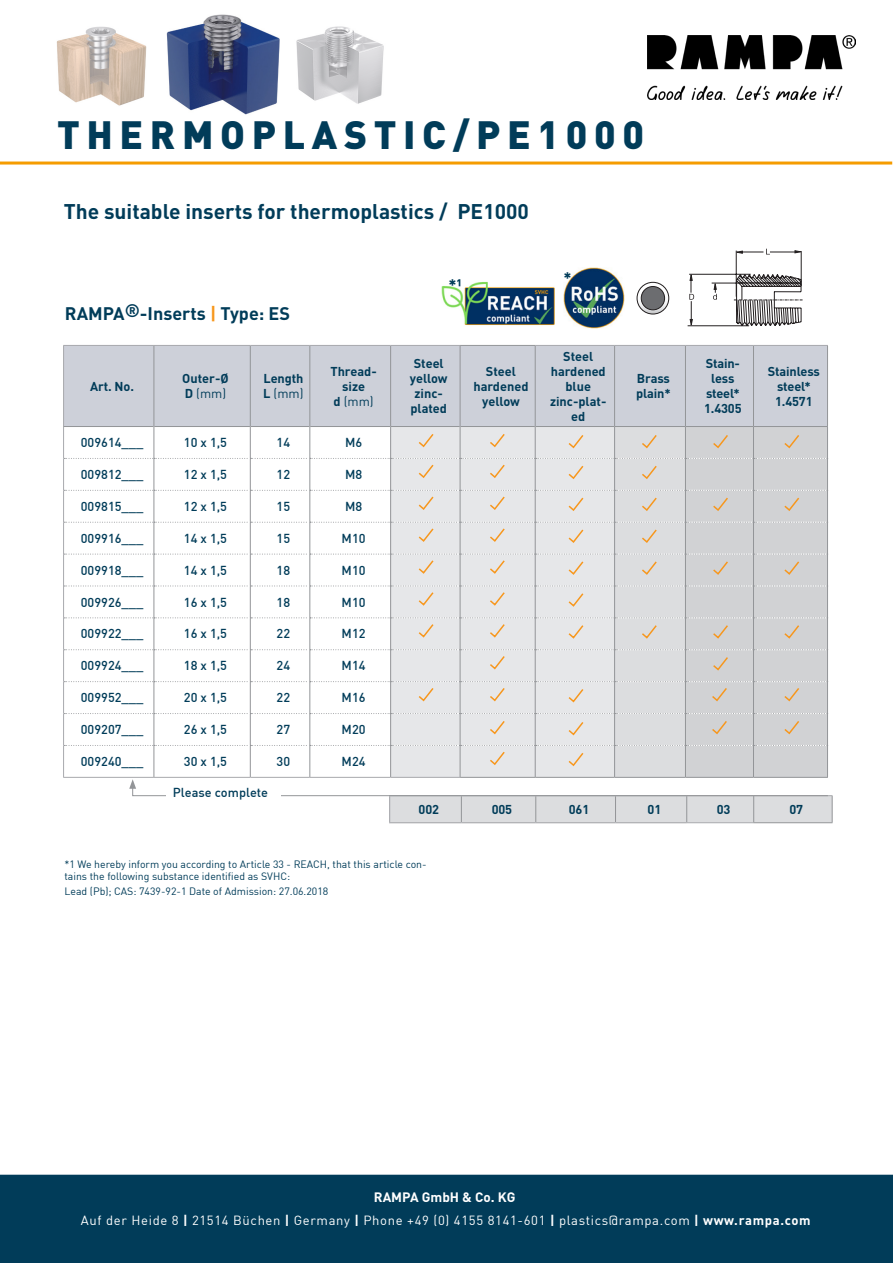
<style>
.page{position:relative;width:893px;height:1263px;background:#fff}
.page>*{position:absolute;margin:0;border:0;box-sizing:border-box;transform-origin:0 0}
.t1{font:900 39px "DIN";letter-spacing:.17em;color:#013c59}
.t2{font:700 21px "DIN";color:#013c59}
.t3{font:700 18px "DIN";color:#013c59}
.t4{font:700 16.5px "DIN";color:#013c59}
.t5{font:700 13.5px "DIN";color:#fff}
.t6{font:13.05px "DIN";letter-spacing:.05em;color:#fff}
.Impressum-vio{font:500 12.75px "DIN";color:#013c59}
.Impressum-vio-2{font:700 12.75px/15px "DIN";letter-spacing:-.01em;color:#013c59;text-align:center}
.Impressum-vio-3{font:12.75px "DIN";color:#013c59}
.t7{font:10.5px/12.6px "DIN";color:#013c59}
.s1{color:#f7971d}
.s2{font-weight:700}
</style>
<div class="page">
<hr style="left:0;top:162px;width:892px;height:3px;background:#f59c00">
<img style="left:647px;top:36px;width:208px;height:64px">
<img style="left:166px;top:14px;width:114px;height:101px">
<img style="left:56px;top:26px;width:91px;height:80px">
<img style="left:296px;top:26px;width:88px;height:78px">
<div style="left:0;top:1175px;width:893px;height:88px;background:#013c59"></div>
<hr style="left:736px;top:251px;width:1px;height:46px;background:#231f20">
<hr style="left:801px;top:251px;width:1px;height:35px;background:#231f20">
<hr style="left:688px;top:325px;width:61px;height:1px;background:#231f20">
<svg style="left:689px;top:274px;width:113px;height:52px"></svg>
<svg style="left:736px;top:249px;width:65px;height:5px"></svg>
<svg style="left:637px;top:282px;width:32px;height:32px"></svg>
<div style="left:637px;top:282px;width:32px;height:32px;border:1px solid #231f20;border-radius:50%"></div>
<div style="left:641px;top:286px;width:24px;height:24px;background:#6c6d70;border-radius:50%"></div>
<div style="left:641px;top:286px;width:24px;height:24px;border:1px solid #231f20;border-radius:50%"></div>
<div style="left:64px;top:346px;width:763px;height:80px;background:#cdd0d9"></div>
<hr style="left:63px;top:345px;width:91px;height:1px;background:#a8a9ad">
<hr style="left:63px;top:346px;width:1px;height:80px;background:#a8a9ad">
<hr style="left:391px;top:345px;width:69px;height:1px;background:#a8a9ad">
<hr style="left:154px;top:345px;width:96px;height:1px;background:#a8a9ad">
<hr style="left:154px;top:346px;width:1px;height:80px;background:#939598">
<hr style="left:250px;top:346px;width:1px;height:80px;background:#939598">
<hr style="left:309px;top:346px;width:1px;height:80px;background:#939598">
<hr style="left:390px;top:346px;width:1px;height:80px;background:#939598">
<hr style="left:250px;top:345px;width:60px;height:1px;background:#a8a9ad">
<hr style="left:310px;top:345px;width:81px;height:1px;background:#a8a9ad">
<hr style="left:63px;top:426px;width:91px;height:1px;background:#939598">
<hr style="left:63px;top:427px;width:1px;height:31px;background:#a8a9ad">
<hr style="left:63px;top:458px;width:1px;height:32px;background:#a8a9ad">
<hr style="left:63px;top:490px;width:1px;height:32px;background:#a8a9ad">
<hr style="left:63px;top:522px;width:1px;height:32px;background:#a8a9ad">
<hr style="left:63px;top:554px;width:1px;height:32px;background:#a8a9ad">
<hr style="left:63px;top:586px;width:1px;height:32px;background:#a8a9ad">
<hr style="left:63px;top:618px;width:1px;height:32px;background:#a8a9ad">
<hr style="left:63px;top:650px;width:1px;height:32px;background:#a8a9ad">
<hr style="left:63px;top:682px;width:1px;height:31px;background:#a8a9ad">
<hr style="left:63px;top:713px;width:1px;height:32px;background:#a8a9ad">
<hr style="left:63px;top:745px;width:1px;height:32px;background:#a8a9ad">
<hr style="left:63px;top:777px;width:91px;height:1px;background:#a8a9ad">
<hr style="left:460px;top:345px;width:75px;height:1px;background:#939598">
<hr style="left:460px;top:346px;width:1px;height:80px;background:#939598">
<hr style="left:535px;top:345px;width:80px;height:1px;background:#a8a9ad">
<hr style="left:535px;top:346px;width:1px;height:80px;background:#939598">
<hr style="left:615px;top:345px;width:70px;height:1px;background:#a8a9ad">
<hr style="left:614px;top:346px;width:1px;height:80px;background:#939598">
<hr style="left:685px;top:345px;width:68px;height:1px;background:#a8a9ad">
<hr style="left:685px;top:346px;width:1px;height:80px;background:#939598">
<hr style="left:753px;top:345px;width:75px;height:1px;background:#a8a9ad">
<hr style="left:753px;top:346px;width:1px;height:80px;background:#939598">
<hr style="left:827px;top:346px;width:1px;height:80px;background:#939598">
<svg style="left:64px;top:426px;width:769px;height:397px"></svg>
<img style="left:564px;top:268px;width:60px;height:60px">
<img style="left:441px;top:281px;width:113px;height:45px">
<h1 class="t1" style="left:57px;top:109px;width:589px">THERMOPLASTIC/PE1000</h1>
<p class="t2" style="left:64px;top:198px;width:467px">The suitable inserts for thermoplastics / PE1000</p>
<p class="t3" style="left:65px;top:301px;width:227px">RAMPA®-Inserts <span class="s1">|</span> Type: ES</p>
<p class="Impressum-vio-2" style="left:90px;top:378px;width:45px">Art. No.</p>
<p class="Impressum-vio-2" style="left:182px;top:370px;width:48px">Outer-Ø</p>
<p class="Impressum-vio-3" style="left:185px;top:385px;width:43px"><span class="s2">D</span> (mm)</p>
<p class="Impressum-vio-2" style="left:264px;top:370px;width:41px">Length</p>
<p class="Impressum-vio-3" style="left:263px;top:385px;width:42px"><span class="s2">L</span> (mm)</p>
<p class="Impressum-vio-2" style="left:330px;top:363px;width:48px">Thread&shy;size</p>
<p class="Impressum-vio-3" style="left:334px;top:393px;width:42px"><span class="s2">d</span> (mm)</p>
<p class="Impressum-vio" style="left:81px;top:434px;width:64px">009614___</p>
<p class="Impressum-vio" style="left:184px;top:434px;width:45px">10 x 1,5</p>
<p class="Impressum-vio" style="left:277px;top:434px;width:15px">14</p>
<p class="Impressum-vio" style="left:345px;top:434px;width:19px">M6</p>
<p class="Impressum-vio" style="left:81px;top:466px;width:64px">009812___</p>
<p class="Impressum-vio" style="left:184px;top:466px;width:45px">12 x 1,5</p>
<p class="Impressum-vio" style="left:277px;top:466px;width:15px">12</p>
<p class="Impressum-vio" style="left:345px;top:466px;width:19px">M8</p>
<p class="Impressum-vio" style="left:81px;top:498px;width:64px">009815___</p>
<p class="Impressum-vio" style="left:184px;top:498px;width:45px">12 x 1,5</p>
<p class="Impressum-vio" style="left:277px;top:498px;width:15px">15</p>
<p class="Impressum-vio" style="left:345px;top:498px;width:19px">M8</p>
<p class="Impressum-vio" style="left:81px;top:530px;width:64px">009916___</p>
<p class="Impressum-vio" style="left:184px;top:530px;width:45px">14 x 1,5</p>
<p class="Impressum-vio" style="left:277px;top:530px;width:15px">15</p>
<p class="Impressum-vio" style="left:342px;top:530px;width:25px">M10</p>
<p class="Impressum-vio" style="left:81px;top:562px;width:64px">009918___</p>
<p class="Impressum-vio" style="left:184px;top:562px;width:45px">14 x 1,5</p>
<p class="Impressum-vio" style="left:277px;top:562px;width:15px">18</p>
<p class="Impressum-vio" style="left:342px;top:562px;width:25px">M10</p>
<p class="Impressum-vio" style="left:81px;top:594px;width:64px">009926___</p>
<p class="Impressum-vio" style="left:184px;top:594px;width:45px">16 x 1,5</p>
<p class="Impressum-vio" style="left:277px;top:594px;width:15px">18</p>
<p class="Impressum-vio" style="left:342px;top:594px;width:25px">M10</p>
<p class="Impressum-vio" style="left:81px;top:626px;width:64px">009922___</p>
<p class="Impressum-vio" style="left:184px;top:626px;width:45px">16 x 1,5</p>
<p class="Impressum-vio" style="left:277px;top:626px;width:15px">22</p>
<p class="Impressum-vio" style="left:342px;top:626px;width:25px">M12</p>
<p class="Impressum-vio" style="left:81px;top:657px;width:64px">009924___</p>
<p class="Impressum-vio" style="left:184px;top:657px;width:45px">18 x 1,5</p>
<p class="Impressum-vio" style="left:277px;top:657px;width:15px">24</p>
<p class="Impressum-vio" style="left:342px;top:657px;width:25px">M14</p>
<p class="Impressum-vio" style="left:81px;top:689px;width:64px">009952___</p>
<p class="Impressum-vio" style="left:184px;top:689px;width:45px">20 x 1,5</p>
<p class="Impressum-vio" style="left:277px;top:689px;width:15px">22</p>
<p class="Impressum-vio" style="left:342px;top:689px;width:25px">M16</p>
<p class="Impressum-vio" style="left:81px;top:721px;width:64px">009207___</p>
<p class="Impressum-vio" style="left:184px;top:721px;width:45px">26 x 1,5</p>
<p class="Impressum-vio" style="left:277px;top:721px;width:15px">27</p>
<p class="Impressum-vio" style="left:342px;top:721px;width:25px">M20</p>
<p class="Impressum-vio" style="left:81px;top:753px;width:64px">009240___</p>
<p class="Impressum-vio" style="left:184px;top:753px;width:45px">30 x 1,5</p>
<p class="Impressum-vio" style="left:277px;top:753px;width:15px">30</p>
<p class="Impressum-vio" style="left:342px;top:753px;width:25px">M24</p>
<p class="Impressum-vio" style="left:173px;top:784px;width:97px">Please complete</p>
<p class="t4" style="left:449px;top:274px;width:14px">*¹</p>
<p class="Impressum-vio-2" style="left:410px;top:355px;width:39px">Steel yellow zinc&shy;plated</p>
<p class="Impressum-vio-2" style="left:473px;top:363px;width:57px">Steel hardened yellow</p>
<p class="t4" style="left:564px;top:267px;width:10px">*</p>
<p class="Impressum-vio-2" style="left:563px;top:348px;width:32px">Steel</p>
<p class="Impressum-vio-2" style="left:551px;top:363px;width:57px">hardened blue</p>
<p class="Impressum-vio-2" style="left:550px;top:393px;width:58px">zinc-plat&shy;ed</p>
<p class="Impressum-vio-2" style="left:636px;top:370px;width:36px;text-align:left">Brass plain*</p>
<p class="Impressum-vio-2" style="left:706px;top:355px;width:36px">Stain&shy;less</p>
<p class="Impressum-vio-2" style="left:706px;top:385px;width:35px">steel*</p>
<p class="Impressum-vio-2" style="left:704px;top:400px;width:39px">1.4305</p>
<p class="Impressum-vio-2" style="left:768px;top:363px;width:54px">Stainless</p>
<p class="Impressum-vio-2" style="left:777px;top:378px;width:35px">steel*</p>
<p class="Impressum-vio-2" style="left:775px;top:393px;width:39px">1.4571</p>
<p class="Impressum-vio-2" style="left:419px;top:801px;width:22px">002</p>
<p class="Impressum-vio-2" style="left:492px;top:801px;width:22px">005</p>
<p class="Impressum-vio-2" style="left:569px;top:801px;width:22px">061</p>
<p class="Impressum-vio-2" style="left:648px;top:801px;width:15px">01</p>
<p class="Impressum-vio-2" style="left:717px;top:801px;width:15px">03</p>
<p class="Impressum-vio-2" style="left:789px;top:801px;width:15px">07</p>
<p class="t7" style="left:64px;top:857px;width:364px">*1 We hereby inform you according to Article 33 - REACH, that this article con&shy;tains the following substance identified as SVHC:</p>
<p class="t7" style="left:64px;top:884px;width:265px">Lead (Pb); CAS: 7439-92-1 Date of Admission: 27.06.2018</p>
<p class="t5" style="left:374px;top:1188px;width:143px">RAMPA GmbH &amp; Co. KG</p>
<p class="t6" style="left:81px;top:1212px;width:731px">Auf der Heide 8 <span class="s2">|</span> 21514 Büchen <span class="s2">|</span> Germany <span class="s2">|</span> Phone +49 (0) 4155 8141-601 <span class="s2">|</span> plastics@rampa.com <span class="s2">| www.rampa.com</span></p>
</div>
